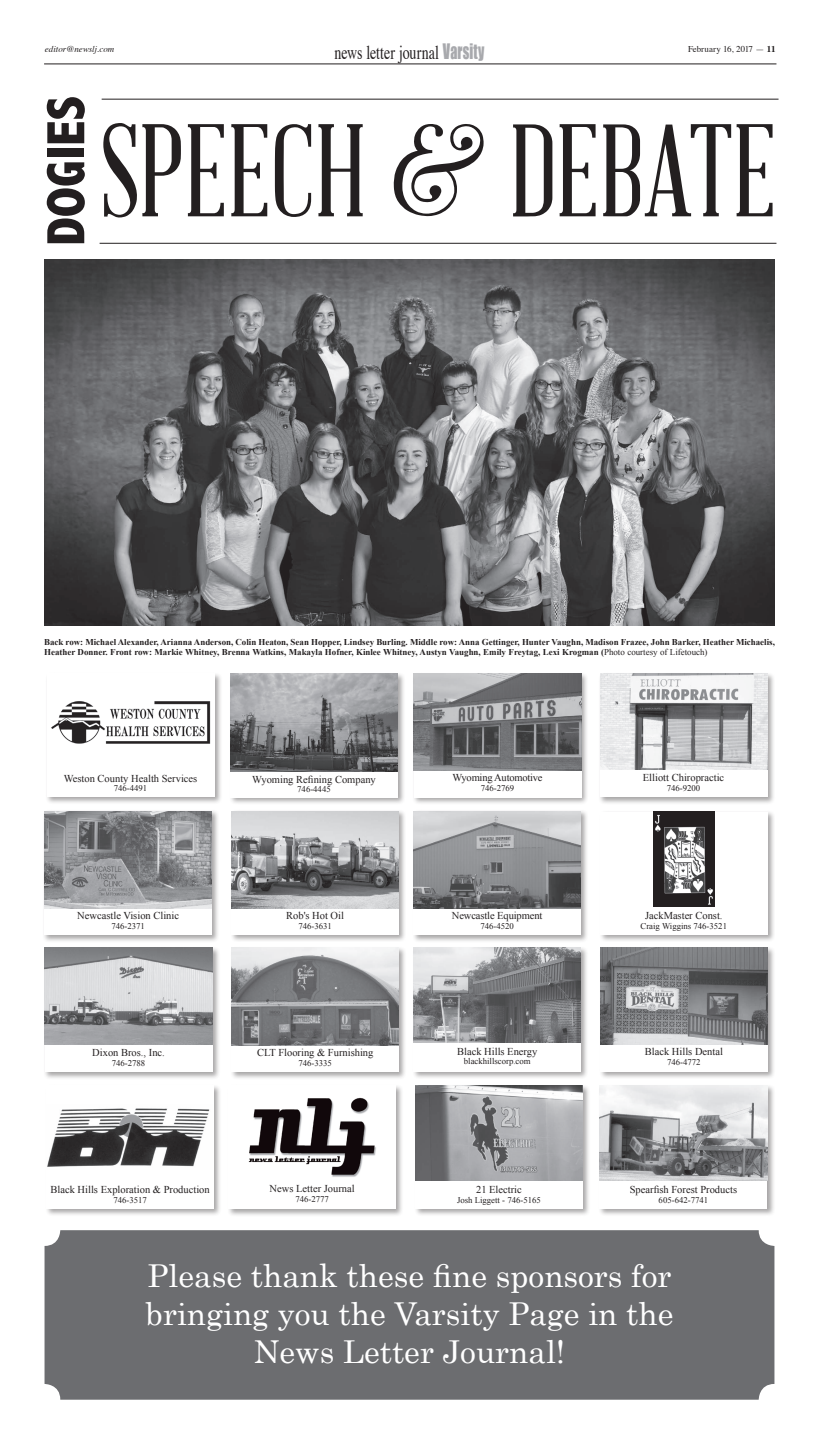
<style>
.page{position:relative;width:819px;height:1449px;background:#fff}
.page>*{position:absolute;margin:0;border:0;box-sizing:border-box;transform-origin:0 0}
.t1{font:128.89px "Abraham Lincoln";color:#231f20}
.t2{font:800 condensed 54.25px "Abadi";color:#231f20}
.t3{font:31.5px/37.8px "Century";color:#fff;text-align:center}
.t4{font:19.6px "Times";letter-spacing:-.01em;color:#231f20;scale:.71 1}
.t5{font:10.5px "Times New Roman";color:#231f20}
.t6{font:10.5px "Times New Roman";letter-spacing:-.02em;color:#231f20}
.t7{font:700 8.92px/9.9px "Times New Roman";color:#231f20}
.t8{font:8.92px "Times";color:#231f20}
.t9{font:italic 8.92px "Times";letter-spacing:.005em;color:#231f20}
.t10{font:8.75px "Times New Roman";color:#231f20}
.s1{font-family:"Impact";color:#a8a9ad}
.s2{font-weight:700}
.s3{font-weight:400}
</style>
<div class="page">
<div style="left:414px;top:1084px;width:177px;height:133px;background:#231f20;opacity:.4"></div>
<div style="left:415px;top:1085px;width:168px;height:124px;background:#fff"></div>
<img style="left:415px;top:1085px;width:168px;height:96px">
<div style="left:598px;top:1084px;width:177px;height:133px;background:#231f20;opacity:.4"></div>
<div style="left:600px;top:1085px;width:167px;height:124px;background:#fff"></div>
<img style="left:600px;top:1085px;width:167px;height:96px">
<div style="left:45px;top:1084px;width:177px;height:133px;background:#231f20;opacity:.4"></div>
<div style="left:46px;top:1085px;width:168px;height:124px;background:#fff"></div>
<img style="left:45px;top:1104px;width:165px;height:66px">
<div style="left:45px;top:672px;width:177px;height:133px;background:#231f20;opacity:.4"></div>
<div style="left:47px;top:674px;width:167px;height:123px;background:#fff"></div>
<img style="left:51px;top:701px;width:160px;height:43px">
<div style="left:599px;top:946px;width:177px;height:133px;background:#231f20;opacity:.4"></div>
<div style="left:600px;top:948px;width:168px;height:123px;background:#fff"></div>
<img style="left:600px;top:948px;width:167px;height:96px">
<div style="left:412px;top:946px;width:177px;height:133px;background:#231f20;opacity:.4"></div>
<div style="left:414px;top:948px;width:167px;height:123px;background:#fff"></div>
<img style="left:414px;top:948px;width:167px;height:94px">
<div style="left:230px;top:946px;width:177px;height:134px;background:#231f20;opacity:.4"></div>
<div style="left:232px;top:948px;width:167px;height:124px;background:#fff"></div>
<img style="left:232px;top:948px;width:167px;height:97px">
<div style="left:43px;top:946px;width:177px;height:134px;background:#231f20;opacity:.4"></div>
<div style="left:45px;top:948px;width:167px;height:124px;background:#fff"></div>
<img style="left:45px;top:948px;width:167px;height:97px">
<div style="left:598px;top:672px;width:177px;height:133px;background:#231f20;opacity:.4"></div>
<div style="left:600px;top:673px;width:167px;height:124px;background:#fff"></div>
<img style="left:600px;top:673px;width:167px;height:97px">
<div style="left:599px;top:810px;width:176px;height:133px;background:#231f20;opacity:.4"></div>
<div style="left:600px;top:812px;width:167px;height:123px;background:#fff"></div>
<img style="left:653px;top:811px;width:62px;height:95px">
<div style="left:412px;top:809px;width:177px;height:134px;background:#231f20;opacity:.4"></div>
<div style="left:414px;top:811px;width:167px;height:124px;background:#fff"></div>
<img style="left:414px;top:811px;width:167px;height:97px">
<div style="left:42px;top:809px;width:177px;height:134px;background:#231f20;opacity:.4"></div>
<div style="left:44px;top:811px;width:167px;height:124px;background:#fff"></div>
<img style="left:45px;top:811px;width:167px;height:97px">
<div style="left:230px;top:809px;width:177px;height:133px;background:#231f20;opacity:.4"></div>
<div style="left:231px;top:811px;width:168px;height:123px;background:#fff"></div>
<img style="left:231px;top:811px;width:168px;height:97px">
<div style="left:412px;top:672px;width:177px;height:133px;background:#231f20;opacity:.4"></div>
<div style="left:414px;top:674px;width:167px;height:123px;background:#fff"></div>
<img style="left:414px;top:674px;width:167px;height:97px">
<div style="left:227px;top:1084px;width:177px;height:133px;background:#231f20;opacity:.4"></div>
<div style="left:229px;top:1085px;width:167px;height:124px;background:#fff"></div>
<img style="left:248px;top:1097px;width:128px;height:80px">
<div style="left:229px;top:672px;width:177px;height:133px;background:#231f20;opacity:.4"></div>
<div style="left:230px;top:674px;width:168px;height:123px;background:#fff"></div>
<img style="left:230px;top:674px;width:168px;height:97px">
<div style="left:45px;top:1230px;width:729px;height:170px;background:#6c6d70;border-radius:16px"></div>
<hr style="left:44px;top:64px;width:732px;height:1px;background:#231f20">
<img style="left:44px;top:260px;width:731px;height:365px">
<hr style="left:100px;top:243px;width:676px;height:1px;background:#231f20">
<hr style="left:102px;top:99px;width:677px;height:1px;background:#231f20">
<p class="t4" style="left:335px;top:34px;width:212px">news letter journal <span class="s1">Varsity</span></p>
<p class="t9" style="left:45px;top:41px;width:71px">editor@newslj.com</p>
<p class="t8" style="left:688px;top:40px;width:89px">February 16, 2017 — <span class="s2">11</span></p>
<p class="t2" style="left:35px;top:246px;width:152px;rotate:-90deg">DOGIES</p>
<p class="t1" style="left:100px;top:104px;width:678px">SPEECH &amp; DEBATE</p>
<p class="t7" style="left:44px;top:637px;width:732px">Back row: Michael Alexander, Arianna Anderson, Colin Heaton, Sean Hopper, Lindsey Burling. Middle row: Anna Gettinger, Hunter Vaughn, Madison Frazee, John Barker, Heather Michaelis,<br>Heather Donner. Front row: Markie Whitney, Brenna Watkins, Makayla Hofner, Kinlee Whitney, Austyn Vaughn, Emily Freytag, Lexi Krogman (<span class="s3">Photo courtesy of Lifetouch)</span></p>
<p class="t5" style="left:64px;top:771px;width:135px">Weston County Health Services</p>
<p class="t10" style="left:114px;top:782px;width:35px">746-4491</p>
<p class="t5" style="left:252px;top:772px;width:125px">Wyoming Refining Company</p>
<p class="t10" style="left:297px;top:784px;width:35px">746-4445</p>
<p class="t6" style="left:453px;top:771px;width:92px">Wyoming Automotive</p>
<p class="t10" style="left:481px;top:782px;width:35px">746-2769</p>
<p class="t5" style="left:643px;top:771px;width:83px">Elliott Chiropractic</p>
<p class="t10" style="left:667px;top:782px;width:35px">746-9200</p>
<p class="t5" style="left:77px;top:908px;width:103px">Newcastle Vision Clinic</p>
<p class="t10" style="left:111px;top:920px;width:35px">746-2371</p>
<p class="t5" style="left:286px;top:908px;width:59px">Rob's Hot Oil</p>
<p class="t10" style="left:298px;top:920px;width:35px">746-3631</p>
<p class="t5" style="left:452px;top:908px;width:92px">Newcastle Equipment</p>
<p class="t10" style="left:480px;top:920px;width:35px">746-4520</p>
<p class="t5" style="left:645px;top:909px;width:79px">JackMaster Const.</p>
<p class="t10" style="left:641px;top:920px;width:88px">Craig Wiggins 746-3521</p>
<p class="t5" style="left:92px;top:1045px;width:74px">Dixon Bros., Inc.</p>
<p class="t10" style="left:112px;top:1057px;width:35px">746-2788</p>
<p class="t5" style="left:257px;top:1045px;width:118px">CLT Flooring &amp; Furnishing</p>
<p class="t10" style="left:298px;top:1057px;width:35px">746-3335</p>
<p class="t5" style="left:457px;top:1044px;width:82px">Black Hills Energy</p>
<p class="t10" style="left:464px;top:1056px;width:68px">blackhillscorp.com</p>
<p class="t5" style="left:645px;top:1045px;width:80px">Black Hills Dental</p>
<p class="t10" style="left:667px;top:1056px;width:35px">746-4772</p>
<p class="t5" style="left:51px;top:1183px;width:161px">Black Hills Exploration &amp; Production</p>
<p class="t10" style="left:113px;top:1194px;width:35px">746-3517</p>
<p class="t5" style="left:270px;top:1182px;width:87px">News Letter Journal</p>
<p class="t10" style="left:295px;top:1193px;width:35px">746-2777</p>
<p class="t5" style="left:476px;top:1182px;width:47px">21 Electric</p>
<p class="t10" style="left:457px;top:1194px;width:85px">Josh Liggett - 746-5165</p>
<p class="t5" style="left:630px;top:1182px;width:109px">Spearfish Forest Products</p>
<p class="t10" style="left:659px;top:1194px;width:51px">605-642-7741</p>
<p class="t3" style="left:146px;top:1254px;width:530px">Please thank these fine sponsors for bringing you the Varsity Page in the<br>News Letter Journal!</p>
</div>
